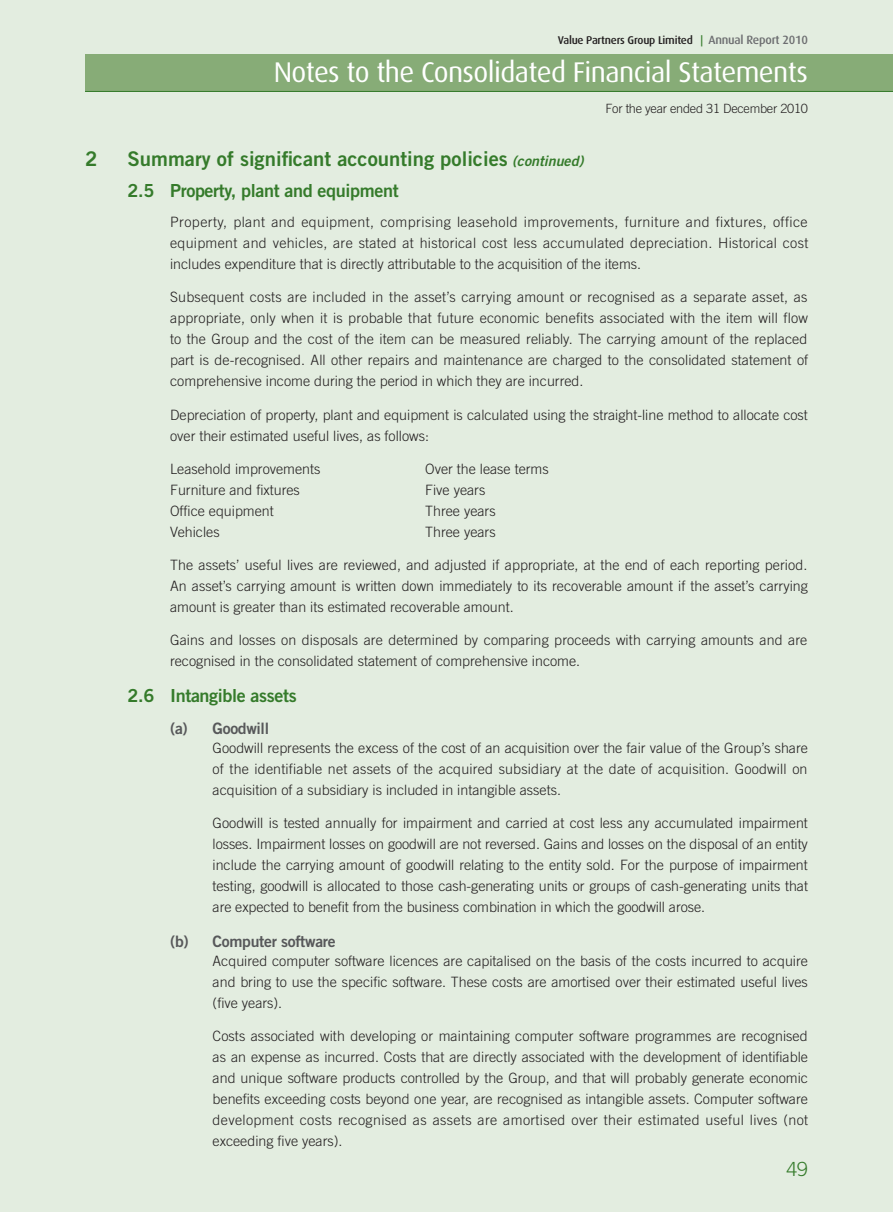
<style>
.page{position:relative;width:893px;height:1212px;background:#e3ede0}
.page>*{position:absolute;margin:0;border:0;box-sizing:border-box;transform-origin:0 0}
.t1{font:28.5px "Dax";letter-spacing:-.02em;color:#fff}
.t2{font:20.25px "Trade Gothic LT Std Bd 2";color:#357b2b}
.t3{font:300 19.5px "Trade Gothic LT Std";color:#357b2b}
.t4{font:18px "Trade Gothic LT Std Bd 2";letter-spacing:-.02em;color:#357b2b}
.t5{font:15.75px "Trade Gothic LT Std Bd 2";letter-spacing:-.02em;color:#57585a}
.t6{font:300 14.25px/21px "Trade Gothic LT Std";color:#231f20;text-align:justify}
.t7{font:300 12.75px "Trade Gothic LT Std";letter-spacing:-.02em;color:#231f20}
.t8{font:500 11.25px "Dax";letter-spacing:-.02em;color:#231f20}
.s1{color:#357b2b}
.s2{font-size:12px;color:#6c6d70}
.s3{font-family:"Trade Gothic LT Std Bd 2 Obl";font-size:14.25px}
</style>
<div class="page">
<div style="left:85px;top:54px;width:808px;height:37px;background:#87ac77"></div>
<hr style="left:85px;top:91px;width:808px;height:1px;background:#357b2b">
<p class="t8" style="left:558px;top:34px;width:252px">Value Partners Group Limited <span class="s1">|</span> <span class="s2">Annual Report 2010</span></p>
<h1 class="t1" style="left:274px;top:57px;width:536px">Notes to the Consolidated Financial Statements</h1>
<p class="t7" style="left:605px;top:101px;width:204px">For the year ended 31 December 2010</p>
<h2 class="t2" style="left:85px;top:146px;width:14px">2</h2>
<h2 class="t2" style="left:128px;top:146px;width:457px">Summary of significant accounting policies <span class="s3">(continued)</span></h2>
<p class="t4" style="left:128px;top:179px;width:273px">2.5 Property, plant and equipment</p>
<p class="t6" style="left:170px;top:212px;width:640px">Property, plant and equipment, comprising leasehold improvements, furniture and fixtures, office equipment and vehicles, are stated at historical cost less accumulated depreciation. Historical cost includes expenditure that is directly attributable to the acquisition of the items.</p>
<p class="t6" style="left:170px;top:287px;width:640px">Subsequent costs are included in the asset’s carrying amount or recognised as a separate asset, as appropriate, only when it is probable that future economic benefits associated with the item will flow to the Group and the cost of the item can be measured reliably. The carrying amount of the replaced part is de-recognised. All other repairs and maintenance are charged to the consolidated statement of comprehensive income during the period in which they are incurred.</p>
<p class="t6" style="left:170px;top:404px;width:639px">Depreciation of property, plant and equipment is calculated using the straight-line method to allocate cost over their estimated useful lives, as follows:</p>
<p class="t6" style="left:170px;top:458px;width:152px">Leasehold improvements</p>
<p class="t6" style="left:425px;top:458px;width:125px">Over the lease terms</p>
<p class="t6" style="left:170px;top:479px;width:131px">Furniture and fixtures</p>
<p class="t6" style="left:425px;top:479px;width:62px">Five years</p>
<p class="t6" style="left:170px;top:500px;width:105px">Office equipment</p>
<p class="t6" style="left:425px;top:500px;width:72px">Three years</p>
<p class="t6" style="left:170px;top:521px;width:51px">Vehicles</p>
<p class="t6" style="left:425px;top:521px;width:72px">Three years</p>
<p class="t6" style="left:170px;top:554px;width:639px">The assets’ useful lives are reviewed, and adjusted if appropriate, at the end of each reporting period.<br>An asset’s carrying amount is written down immediately to its recoverable amount if the asset’s carrying amount is greater than its estimated recoverable amount.</p>
<p class="t6" style="left:170px;top:629px;width:639px">Gains and losses on disposals are determined by comparing proceeds with carrying amounts and are recognised in the consolidated statement of comprehensive income.</p>
<p class="t4" style="left:128px;top:684px;width:171px">2.6 Intangible assets</p>
<p class="t5" style="left:170px;top:718px;width:100px">(a) Goodwill</p>
<p class="t6" style="left:213px;top:737px;width:597px">Goodwill represents the excess of the cost of an acquisition over the fair value of the Group’s share of the identifiable net assets of the acquired subsidiary at the date of acquisition. Goodwill on acquisition of a subsidiary is included in intangible assets.</p>
<p class="t6" style="left:213px;top:812px;width:597px">Goodwill is tested annually for impairment and carried at cost less any accumulated impairment losses. Impairment losses on goodwill are not reversed. Gains and losses on the disposal of an entity include the carrying amount of goodwill relating to the entity sold. For the purpose of impairment testing, goodwill is allocated to those cash-generating units or groups of cash-generating units that are expected to benefit from the business combination in which the goodwill arose.</p>
<p class="t5" style="left:170px;top:931px;width:167px">(b) Computer software</p>
<p class="t6" style="left:213px;top:950px;width:597px">Acquired computer software licences are capitalised on the basis of the costs incurred to acquire and bring to use the specific software. These costs are amortised over their estimated useful lives (five years).</p>
<p class="t6" style="left:213px;top:1025px;width:597px">Costs associated with developing or maintaining computer software programmes are recognised as an expense as incurred. Costs that are directly associated with the development of identifiable and unique software products controlled by the Group, and that will probably generate economic benefits exceeding costs beyond one year, are recognised as intangible assets. Computer software development costs recognised as assets are amortised over their estimated useful lives (not exceeding five years).</p>
<h3 class="t3" style="left:787px;top:1157px;width:23px">49</h3>
</div>
